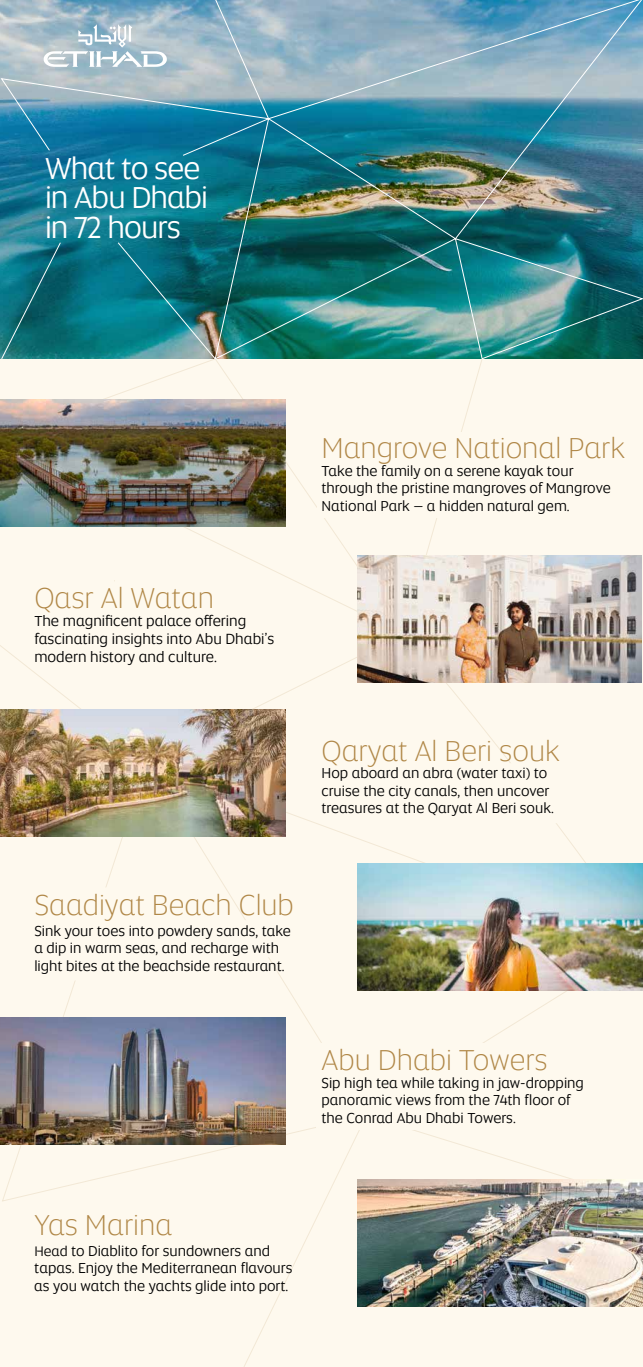
<style>
.page{position:relative;width:643px;height:1367px;background:#fff}
.page>*{position:absolute;margin:0;border:0;box-sizing:border-box;transform-origin:0 0}
.t1{font:30.8px/29.7px "Etihad Altis";letter-spacing:-.03em;color:#fff}
.t2{font:300 29.3px "Etihad Altis";color:#b08747}
.t3{font:15px/18px "Etihad Altis";color:#000}
.t4{font:14.6px/17.6px "Etihad Altis";color:#000}
.s1{font-size:14.6px}
.s2{font-size:14px}
</style>
<div class="page">
<div style="left:0;top:359px;width:643px;height:1008px;background:#fef9ee"></div>
<img style="left:1px;top:0;width:642px;height:359px">
<div style="left:319px;top:734px;width:260px;height:89px;background:#fef9ee"></div>
<div style="left:316px;top:1044px;width:252px;height:86px;background:#fef9ee"></div>
<div style="left:31px;top:887px;width:244px;height:94px;background:#fef9ee"></div>
<div style="left:32px;top:583px;width:212px;height:74px;background:#fef9ee"></div>
<div style="left:317px;top:433px;width:247px;height:85px;background:#fef9ee"></div>
<img style="left:0;top:399px;width:285px;height:127px">
<img style="left:0;top:709px;width:285px;height:127px">
<img style="left:358px;top:556px;width:283px;height:127px">
<img style="left:0;top:1017px;width:285px;height:127px">
<img style="left:358px;top:863px;width:285px;height:127px">
<div style="left:31px;top:1207px;width:244px;height:94px;background:#fef9ee"></div>
<img style="left:358px;top:1179px;width:285px;height:127px">
<svg style="left:44px;top:24px;width:123px;height:43px;background:#b6c9d3"></svg>
<h1 class="t1" style="left:45px;top:152px;width:165px">What to see in Abu Dhabi in 72 hours</h1>
<h2 class="t2" style="left:34px;top:578px;width:181px">Qasr Al Watan</h2>
<p class="t3" style="left:34px;top:611px;width:241px"><span class="s1">T</span>he magnificent palace offering fascinating insights into Abu Dhabi’s modern history and culture.</p>
<h2 class="t2" style="left:321px;top:428px;width:305px">Mangrove National Park</h2>
<p class="t4" style="left:321px;top:461px;width:291px">Take the family on a serene kayak tour through the pristine mangroves of Mangrove<br>National Park – a hidden natural gem.</p>
<h2 class="t2" style="left:321px;top:731px;width:239px">Qaryat Al Beri souk</h2>
<p class="t4" style="left:321px;top:764px;width:234px">Hop aboard an abra (water taxi) to cruise the city canals, then uncover treasures at the Qaryat Al Beri souk.</p>
<h2 class="t2" style="left:34px;top:886px;width:261px">Saadiyat Beach Club</h2>
<p class="t4" style="left:34px;top:922px;width:258px">Sink your toes into powdery sands, take a dip in warm seas, and recharge with light bites at the beachside restaurant.</p>
<h2 class="t2" style="left:321px;top:1040px;width:227px">Abu Dhabi Towers</h2>
<p class="t4" style="left:321px;top:1073px;width:264px">Sip high tea while taking in jaw-dropping panoramic views from the 74th floor of the Conrad Abu Dhabi Towers.</p>
<h2 class="t2" style="left:34px;top:1206px;width:139px">Yas Marina</h2>
<p class="t4" style="left:34px;top:1241px;width:259px"><span class="s2">Head</span> to Diablito for sundowners and tapas. Enjoy the Mediterranean flavours as you watch the yachts glide into port.</p>
</div>
